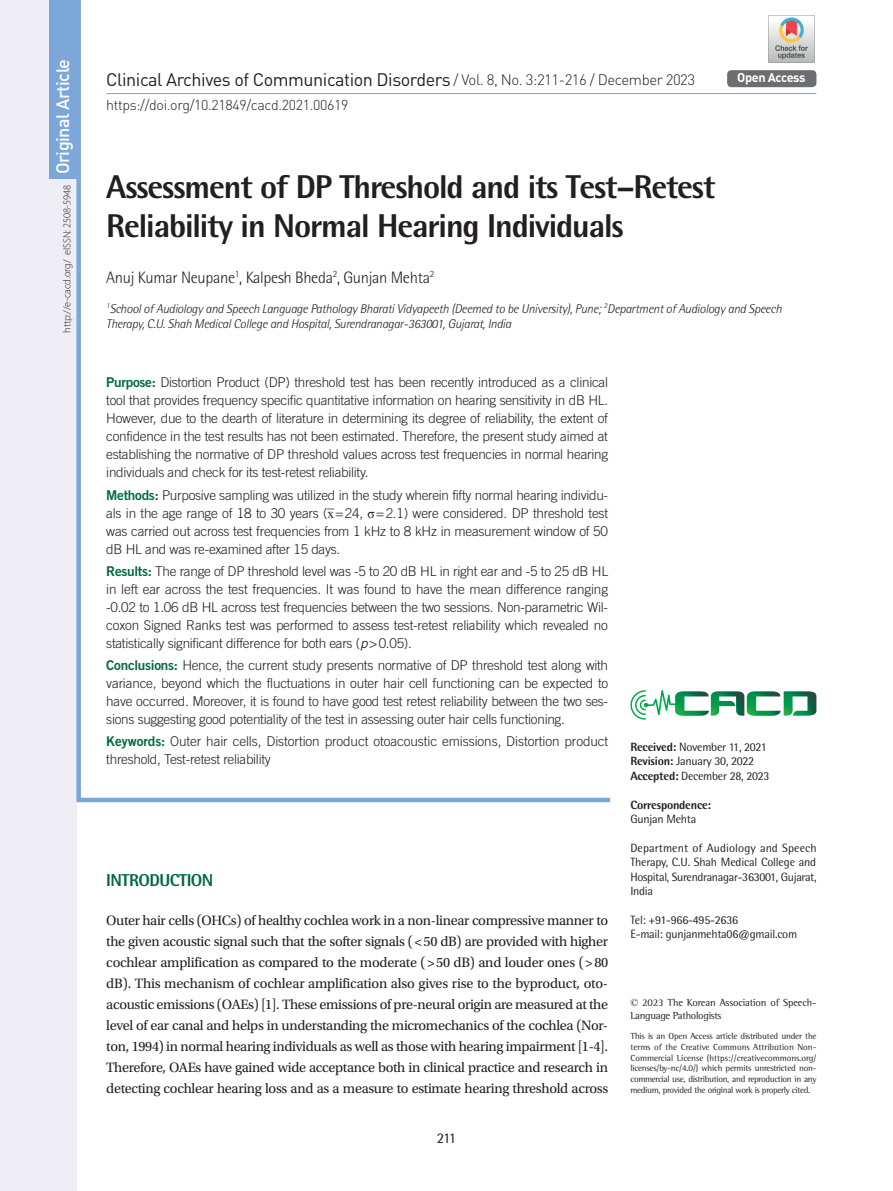
<style>
.page{position:relative;width:893px;height:1191px;background:#fff}
.page>*{position:absolute;margin:0;border:0;box-sizing:border-box;transform-origin:0 0}
.제목{font:800 33px/39px "Rotis Semi Sans Std";letter-spacing:-.035em;color:#231f20}
.DOI_단락{font:18px "DIN Pro";letter-spacing:-.025em;color:#231f20}
.논문형식{font:500 18px "DIN Pro";letter-spacing:-.025em;color:#fff}
.본문대제목{font:800 17.25px "Rotis Semi Sans Std";letter-spacing:-.03em;color:#006b3d}
.저자{font:300 16.5px "Rotis Semi Sans Std";letter-spacing:-.02em;color:#231f20}
.t1{font:14.85px "Rotis Semi Sans Std";color:#231f20}
.본문_0{font:14.25px/21px "Utopia Std";letter-spacing:-.025em;color:#231f20;text-align:justify}
.t2{font:300 14.25px "DIN Pro";letter-spacing:-.025em;color:#231f20}
.초록{font:300 13.5px/18px "Trade Gothic LT Std";letter-spacing:-.02em;color:#231f20;text-align:justify}
.저자소속{font:italic 300 12.75px/15.3px "Rotis Semi Sans Std";letter-spacing:-.02em;color:#231f20}
.t3{font:700 12.75px "DIN Pro";letter-spacing:-.03em;color:#fff}
.교신저자{font:12px/14.4px "Rotis Semi Sans Std";letter-spacing:-.02em;color:#231f20;text-align:justify}
.교신저자-2{font:800 12px/14.4px "Rotis Semi Sans Std";letter-spacing:-.02em;color:#231f20}
.t4{font:10.5px/12.6px "Rotis Semi Serif Std";letter-spacing:-.015em;color:#231f20}
.t5{font:300 10.5px "Myriad Pro";letter-spacing:-.005em;color:#231f20}
.t6{font:9px/10.8px "Rotis Semi Serif Std";letter-spacing:-.03em;color:#231f20;text-align:justify}
.s1{font-weight:300;font-size:15px}
.s2{font-family:"Trade Gothic LT Std Bd 2";font-weight:400;color:#006b3d}
.s3{font-family:"Times New Roman";font-weight:400}
.s4{font-weight:400;font-style:italic}
.s5{font-weight:800}
.s6{font-weight:400}
.s7{font-family:"Times New Roman"}
</style>
<div class="page">
<div style="left:0;top:0;width:77px;height:1191px;background:#efeef6"></div>
<svg style="left:76px;top:0;width:539px;height:803px"></svg>
<div style="left:49px;top:0;width:28px;height:179px;background:#7ca7d8"></div>
<svg style="left:630px;top:690px;width:186px;height:29px"></svg>
<hr style="left:106px;top:93px;width:710px;height:1px;background:#7ca7d8">
<div style="left:727px;top:70px;width:89px;height:17px;background:#6c6d70;border-radius:4px"></div>
<img style="left:768px;top:16px;width:47px;height:47px">
<p class="논문형식" style="left:50px;top:174px;width:117px;rotate:-90deg">Original Article</p>
<p class="DOI_단락" style="left:106px;top:67px;width:590px">Clinical Archives of Communication Disorders <span class="s1">/ Vol. 8, No. 3:211-216 / December 2023</span></p>
<p class="t3" style="left:737px;top:69px;width:70px">Open Access</p>
<p class="t2" style="left:106px;top:95px;width:244px">https://doi.org/10.21849/cacd.2021.00619</p>
<p class="t5" style="left:61px;top:333px;width:149px;rotate:-90deg">http://e-cacd.org/ eISSN: 2508-5948</p>
<p class="제목" style="left:106px;top:167px;width:610px">Assessment of DP Threshold and its Test–Retest<br>Reliability in Normal Hearing Individuals</p>
<p class="저자" style="left:106px;top:268px;width:330px">Anuj Kumar Neupane<sup>1</sup>, Kalpesh Bheda<sup>2</sup>, Gunjan Mehta<sup>2</sup></p>
<p class="저자소속" style="left:106px;top:301px;width:677px"><sup>1</sup>School of Audiology and Speech Language Pathology Bharati Vidyapeeth (Deemed to be University), Pune; <sup>2</sup>Department of Audiology and Speech<br>Therapy, C.U. Shah Medical College and Hospital, Surendranagar-363001, Gujarat, India</p>
<p class="초록" style="left:106px;top:373px;width:503px"><span class="s2">Purpose:</span> Distortion Product (DP) threshold test has been recently introduced as a clinical tool that provides frequency specific quantitative information on hearing sensitivity in dB HL.<br>However, due to the dearth of literature in determining its degree of reliability, the extent of confidence in the test results has not been estimated. Therefore, the present study aimed at establishing the normative of DP threshold values across test frequencies in normal hearing individuals and check for its test-retest reliability.</p>
<p class="초록" style="left:106px;top:485px;width:503px"><span class="s2">Methods:</span> Purposive sampling was utilized in the study wherein fifty normal hearing individu&shy;als in the age range of 18 to 30 years (<span class="s3">x̅</span>=24, <span class="s3">σ</span>=2.1) were considered. DP threshold test was carried out across test frequencies from 1 kHz to 8 kHz in measurement window of 50 dB HL and was re-examined after 15 days.</p>
<p class="초록" style="left:106px;top:562px;width:503px"><span class="s2">Results:</span> The range of DP threshold level was -5 to 20 dB HL in right ear and -5 to 25 dB HL in left ear across the test frequencies. It was found to have the mean difference ranging -0.02 to 1.06 dB HL across test frequencies between the two sessions. Non-parametric Wil&shy;coxon Signed Ranks test was performed to assess test-retest reliability which revealed no statistically significant difference for both ears (<span class="s4">p</span>&gt;0.05).</p>
<p class="초록" style="left:106px;top:656px;width:503px"><span class="s2">Conclusions:</span> Hence, the current study presents normative of DP threshold test along with variance, beyond which the fluctuations in outer hair cell functioning can be expected to have occurred. Moreover, it is found to have good test retest reliability between the two ses&shy;sions suggesting good potentiality of the test in assessing outer hair cells functioning.</p>
<p class="초록" style="left:106px;top:732px;width:504px"><span class="s2">Keywords:</span> Outer hair cells, Distortion product otoacoustic emissions, Distortion product threshold, Test-retest reliability</p>
<p class="본문대제목" style="left:106px;top:869px;width:109px">INTRODUCTION</p>
<p class="본문_0" style="left:106px;top:910px;width:504px">Outer hair cells (OHCs) of healthy cochlea work in a non-linear compressive manner to the given acoustic signal such that the softer signals (&lt;50 dB) are provided with higher cochlear amplification as compared to the moderate ( &gt;50 dB) and louder ones ( &gt;80 dB). This mechanism of cochlear amplification also gives rise to the byproduct, oto&shy;acoustic emissions (OAEs) [1]. These emissions of pre-neural origin are measured at the level of ear canal and helps in understanding the micromechanics of the cochlea (Nor&shy;ton, 1994) in normal hearing individuals as well as those with hearing impairment [1-4].<br>Therefore, OAEs have gained wide acceptance both in clinical practice and research in detecting cochlear hearing loss and as a measure to estimate hearing threshold across</p>
<p class="t1" style="left:437px;top:1129px;width:21px">211</p>
<p class="교신저자" style="left:630px;top:739px;width:138px"><span class="s5">Received:</span> November 11, 2021</p>
<p class="교신저자" style="left:630px;top:754px;width:125px"><span class="s5">Revision:</span> January 30, 2022</p>
<p class="교신저자" style="left:630px;top:768px;width:140px"><span class="s5">Accepted:</span> December 28, 2023</p>
<p class="교신저자-2" style="left:630px;top:797px;width:82px">Correspondence:<br><span class="s6">Gunjan Mehta</span></p>
<p class="교신저자" style="left:630px;top:840px;width:188px">Department of Audiology and Speech Therapy, C.U. Shah Medical College and Hospital, Surendranagar-363001, Gujarat, India</p>
<p class="교신저자" style="left:630px;top:912px;width:109px">Tel: +91-966-495-2636</p>
<p class="교신저자" style="left:630px;top:926px;width:168px">E-mail: gunjanmehta06@gmail.com</p>
<p class="t4" style="left:630px;top:996px;width:187px"><span class="s7">©</span> 2023 The Korean Association of Speech-<br>Language Pathologists</p>
<p class="t6" style="left:630px;top:1030px;width:188px">This is an Open Access article distributed under the terms of the Creative Commons Attribution Non-Commercial License (https://creativecommons.org/ licenses/by-nc/4.0/) which permits unrestricted non&shy;commercial use, distribution, and reproduction in any medium, provided the original work is properly cited.</p>
</div>
